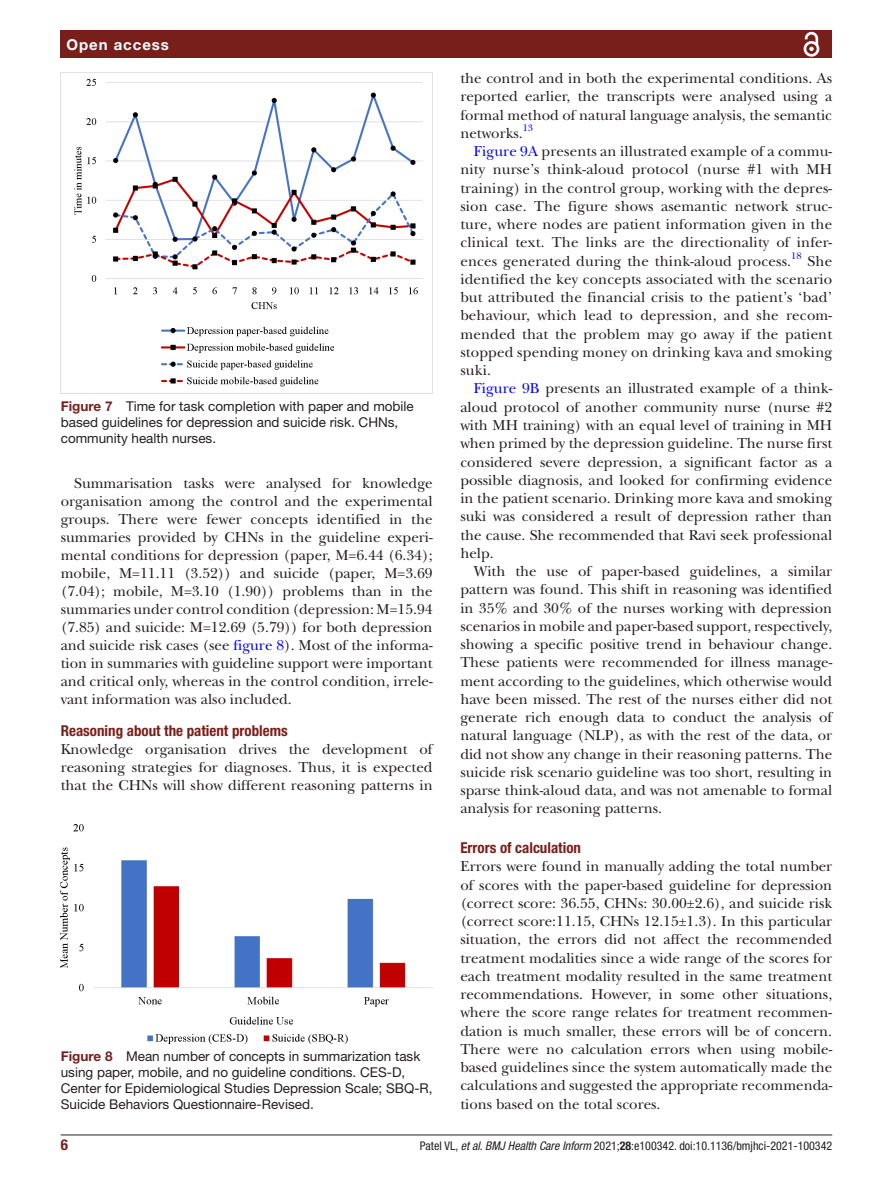
<style>
.page{position:relative;width:893px;height:1191px;background:#fff}
.page>*{position:absolute;margin:0;border:0;box-sizing:border-box;transform-origin:0 0}
.t1{font:15px/18.3px "New Baskerville";color:#231f20;text-align:justify}
.t2{font:700 condensed 15px "Helvetica Neue LT Std";color:#791f1b}
.t3{font:700 15px "Helvetica Neue LT Std";letter-spacing:.065em;color:#fff}
.t4{font:13.5px/16.2px "Helvetica Neue LT Std";color:#231f20}
.t5{font:condensed 12px "Helvetica Neue LT Std";color:#231f20}
.t6{font:9.9px "New Baskerville";color:#00f}
.s1{font-weight:700;color:#791f1b}
.s2{color:#00f}
.s3{font-style:italic}
.s4{font-weight:700}
</style>
<div class="page">
<hr style="left:61px;top:1134px;width:771px;height:1px;background:#231f20">
<div style="left:61px;top:31px;width:771px;height:27px;background:#791f1b"></div>
<svg style="left:803px;top:31px;width:17px;height:26px"></svg>
<img style="left:74px;top:73px;width:359px;height:320px">
<img style="left:61px;top:824px;width:372px;height:219px">
<p class="t3" style="left:66px;top:35px;width:104px">Open access</p>
<p class="t4" style="left:61px;top:398px;width:355px"><span class="s1">Figure 7</span> Time for task completion with paper and mobile based guidelines for depression and suicide risk. CHNs, community health nurses.</p>
<p class="t1" style="left:61px;top:474px;width:373px;text-indent:14px">Summarisation tasks were analysed for knowledge organisation among the control and the experimental groups. There were fewer concepts identified in the summaries provided by CHNs in the guideline experi&shy;mental conditions for depression (paper, M=6.44 (6.34); mobile, M=11.11 (3.52)) and suicide (paper, M=3.69 (7.04); mobile, M=3.10 (1.90)) problems than in the summaries under control condition (depression: M=15.94 (7.85) and suicide: M=12.69 (5.79)) for both depression and suicide risk cases (see <span class="s2">figure 8</span>). Most of the informa&shy;tion in summaries with guideline support were important and critical only, whereas in the control condition, irrele&shy;vant information was also included.</p>
<p class="t2" style="left:61px;top:721px;width:229px">Reasoning about the patient problems</p>
<p class="t1" style="left:61px;top:740px;width:373px">Knowledge organisation drives the development of reasoning strategies for diagnoses. Thus, it is expected that the CHNs will show different reasoning patterns in</p>
<p class="t4" style="left:61px;top:1047px;width:373px"><span class="s1">Figure 8</span> Mean number of concepts in summarization task using paper, mobile, and no guideline conditions. CES-D, Center for Epidemiological Studies Depression Scale; SBQ-R, Suicide Behaviors Questionnaire-Revised.</p>
<p class="t1" style="left:460px;top:69px;width:373px">the control and in both the experimental conditions. As reported earlier, the transcripts were analysed using a formal method of natural language analysis, the semantic networks.</p>
<p class="t6" style="left:523px;top:122px;width:12px">13</p>
<p class="t1" style="left:460px;top:142px;width:373px;text-indent:14px"><span class="s2">Figure 9A</span> presents an illustrated example of a commu&shy;nity nurse’s think-aloud protocol (nurse #1 with MH training) in the control group, working with the depres&shy;sion case. The figure shows asemantic network struc&shy;ture, where nodes are patient information given in the clinical text. The links are the directionality of infer&shy;ences generated during the think-aloud process.</p>
<p class="t6" style="left:791px;top:250px;width:12px">18</p>
<p class="t1" style="left:460px;top:252px;width:373px;text-indent:347px">She identified the key concepts associated with the scenario but attributed the financial crisis to the patient’s ‘bad’ behaviour, which lead to depression, and she recom&shy;mended that the problem may go away if the patient stopped spending money on drinking kava and smoking suki.</p>
<p class="t1" style="left:460px;top:379px;width:373px;text-indent:14px"><span class="s2">Figure 9B</span> presents an illustrated example of a think&shy;aloud protocol of another community nurse (nurse #2 with MH training) with an equal level of training in MH when primed by the depression guideline. The nurse first considered severe depression, a significant factor as a possible diagnosis, and looked for confirming evidence in the patient scenario. Drinking more kava and smoking suki was considered a result of depression rather than the cause. She recommended that Ravi seek professional help.</p>
<p class="t1" style="left:460px;top:562px;width:373px;text-indent:14px">With the use of paper-based guidelines, a similar pattern was found. This shift in reasoning was identified in 35% and 30% of the nurses working with depression scenarios in mobile and paper-based support, respectively, showing a specific positive trend in behaviour change.<br>These patients were recommended for illness manage&shy;ment according to the guidelines, which otherwise would have been missed. The rest of the nurses either did not generate rich enough data to conduct the analysis of natural language (NLP), as with the rest of the data, or did not show any change in their reasoning patterns. The suicide risk scenario guideline was too short, resulting in sparse think-aloud data, and was not amenable to formal analysis for reasoning patterns.</p>
<p class="t2" style="left:460px;top:838px;width:122px">Errors of calculation</p>
<p class="t1" style="left:460px;top:857px;width:373px">Errors were found in manually adding the total number of scores with the paper-based guideline for depression (correct score: 36.55, CHNs: 30.00±2.6), and suicide risk (correct score:11.15, CHNs 12.15±1.3). In this particular situation, the errors did not affect the recommended treatment modalities since a wide range of the scores for each treatment modality resulted in the same treatment recommendations. However, in some other situations, where the score range relates for treatment recommen&shy;dation is much smaller, these errors will be of concern.<br>There were no calculation errors when using mobile&shy;based guidelines since the system automatically made the calculations and suggested the appropriate recommenda&shy;tions based on the total scores.</p>
<p class="t2" style="left:61px;top:1135px;width:9px">6</p>
<p class="t5" style="left:420px;top:1138px;width:414px">Patel VL, <span class="s3">et al</span>. <span class="s3">BMJ Health Care Inform</span> 2021;<span class="s4">28</span>:e100342. doi:10.1136/bmjhci-2021-100342</p>
</div>
